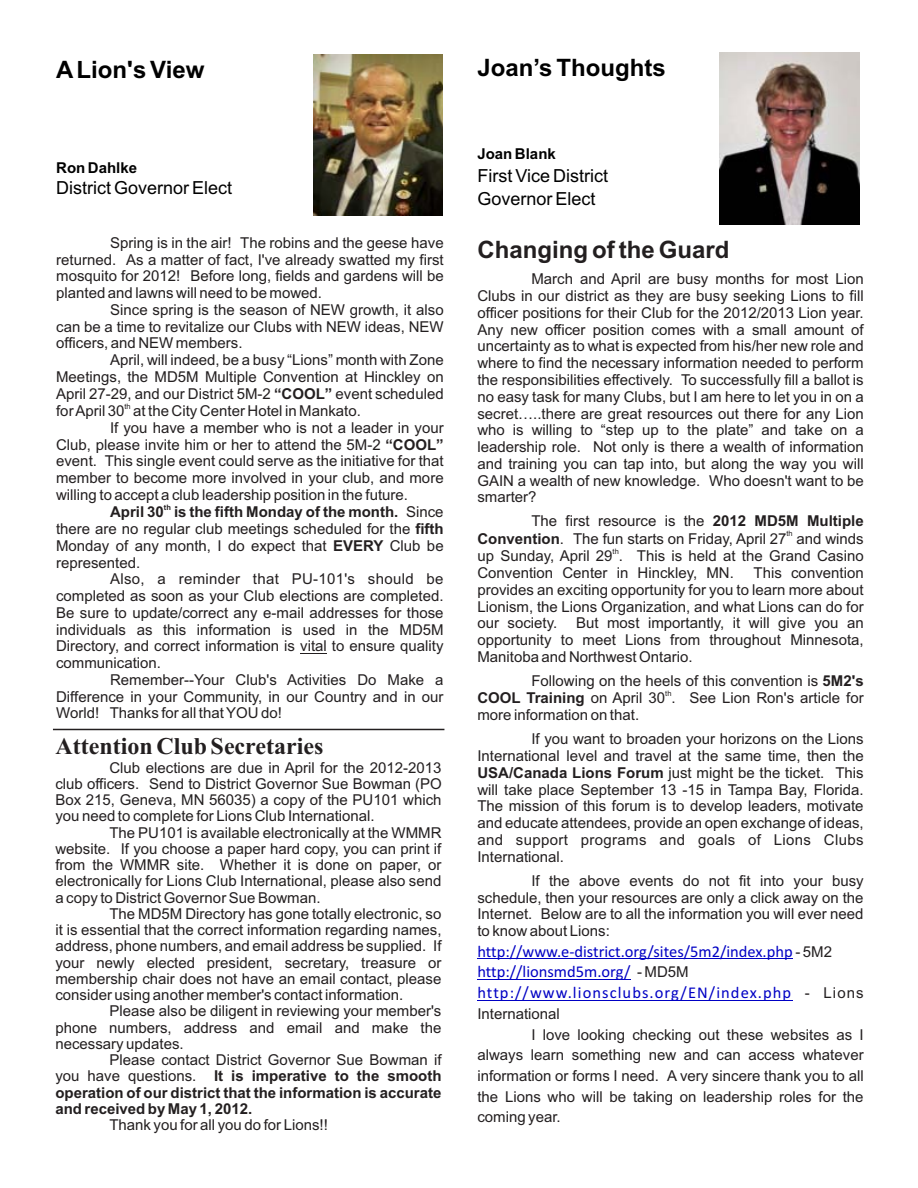
<style>
.page{position:relative;width:918px;height:1188px;background:#fff}
.page>*{position:absolute;margin:0;border:0;box-sizing:border-box;transform-origin:0 0}
.t1{font:700 24px "Arial";color:#000}
.t2{font:700 24px "Times New Roman";color:#231f20}
.t3{font:700 24px "Arial";color:#231f20}
.t4{font:18px/23.1px "Arial";color:#000}
.t5{font:16.5px/20.7px "Calibri";color:#0000c4}
.t6{font:15px/16.8px "Arial";color:#231f20;text-align:justify}
.t7{font:700 15px "Arial";color:#231f20}
.t8{font:15px "Arial";letter-spacing:.02em;color:#231f20}
.t9{font:700 15px "Arial";color:#000}
.t10{font:7.5px "Arial";color:#231f20}
.t11{font:700 7.5px "Arial";color:#231f20}
.s1{font-weight:700}
.s2{font-weight:400}
.s3{font-family:"Arial";font-size:15px;color:#231f20}
</style>
<div class="page">
<img style="left:314px;top:54px;width:128px;height:162px">
<svg style="left:300px;top:653px;width:27px;height:1px"></svg>
<hr style="left:477px;top:958px;width:316px;height:1px;background:#0000c4">
<hr style="left:477px;top:979px;width:154px;height:1px;background:#0000c4">
<hr style="left:477px;top:1000px;width:316px;height:1px;background:#0000c4">
<img style="left:720px;top:52px;width:139px;height:173px">
<hr style="left:53px;top:729px;width:391px;height:1px;background:#231f20">
<p class="t1" style="left:56px;top:60px;width:150px">A Lion's View</p>
<p class="t9" style="left:56px;top:163px;width:82px">Ron Dahlke</p>
<p class="t4" style="left:56px;top:177px;width:178px">District Governor Elect</p>
<p class="t6" style="left:110px;top:236px;width:335px">Spring is in the air! The robins and the geese have</p>
<p class="t6" style="left:56px;top:252px;width:389px">returned. As a matter of fact, I've already swatted my first</p>
<p class="t6" style="left:56px;top:269px;width:389px">mosquito for 2012! Before long, fields and gardens will be</p>
<p class="t6" style="left:56px;top:286px;width:267px">planted and lawns will need to be mowed.</p>
<p class="t6" style="left:110px;top:303px;width:335px">Since spring is the season of NEW growth, it also</p>
<p class="t6" style="left:56px;top:319px;width:389px">can be a time to revitalize our Clubs with NEW ideas, NEW</p>
<p class="t6" style="left:56px;top:336px;width:188px">officers, and NEW members.</p>
<p class="t6" style="left:110px;top:353px;width:335px">April, will indeed, be a busy “Lions” month with Zone</p>
<p class="t6" style="left:56px;top:370px;width:389px">Meetings, the MD5M Multiple Convention at Hinckley on</p>
<p class="t6" style="left:56px;top:386px;width:389px">April 27-29, and our District 5M-2 <span class="s1">“COOL”</span> event scheduled</p>
<p class="t10" style="left:125px;top:403px;width:8px">th</p>
<p class="t6" style="left:56px;top:404px;width:306px">for April 30 at the City Center Hotel in Mankato.</p>
<p class="t6" style="left:110px;top:421px;width:335px">If you have a member who is not a leader in your</p>
<p class="t6" style="left:56px;top:437px;width:389px">Club, please invite him or her to attend the 5M-2 <span class="s1">“COOL”</span></p>
<p class="t6" style="left:56px;top:454px;width:389px">event. This single event could serve as the initiative for that</p>
<p class="t6" style="left:56px;top:471px;width:389px">member to become more involved in your club, and more</p>
<p class="t6" style="left:56px;top:488px;width:353px">willing to accept a club leadership position in the future.</p>
<p class="t11" style="left:164px;top:504px;width:9px">th</p>
<p class="t7" style="left:110px;top:506px;width:335px">April 30 is the fifth Monday of the month. <span class="s2">Since</span></p>
<p class="t6" style="left:56px;top:522px;width:389px">there are no regular club meetings scheduled for the <span class="s1">fifth</span></p>
<p class="t6" style="left:56px;top:539px;width:389px">Monday of any month, I do expect that <span class="s1">EVERY</span> Club be</p>
<p class="t6" style="left:56px;top:555px;width:86px">represented.</p>
<p class="t8" style="left:110px;top:573px;width:335px">Also, a reminder that PU-101's should be</p>
<p class="t6" style="left:56px;top:589px;width:389px">completed as soon as your Club elections are completed.</p>
<p class="t6" style="left:56px;top:606px;width:389px">Be sure to update/correct any e-mail addresses for those</p>
<p class="t6" style="left:56px;top:622px;width:389px">individuals as this information is used in the MD5M</p>
<p class="t6" style="left:56px;top:639px;width:389px">Directory, and correct information is vital to ensure quality</p>
<p class="t6" style="left:56px;top:656px;width:107px">communication.</p>
<p class="t6" style="left:110px;top:673px;width:335px">Remember--Your Club's Activities Do Make a</p>
<p class="t6" style="left:56px;top:689px;width:389px">Difference in your Community, in our Country and in our</p>
<p class="t6" style="left:56px;top:706px;width:227px">World! Thanks for all that YOU do!</p>
<p class="t2" style="left:55px;top:738px;width:270px">Attention Club Secretaries</p>
<p class="t6" style="left:109px;top:760px;width:334px">Club elections are due in April for the 2012-2013</p>
<p class="t6" style="left:55px;top:777px;width:388px">club officers. Send to District Governor Sue Bowman (PO</p>
<p class="t6" style="left:55px;top:793px;width:388px">Box 215, Geneva, MN 56035) a copy of the PU101 which</p>
<p class="t6" style="left:55px;top:809px;width:321px">you need to complete for Lions Club International.</p>
<p class="t6" style="left:109px;top:825px;width:334px">The PU101 is available electronically at the WMMR</p>
<p class="t6" style="left:55px;top:842px;width:388px">website. If you choose a paper hard copy, you can print if</p>
<p class="t6" style="left:55px;top:858px;width:388px">from the WMMR site. Whether it is done on paper, or</p>
<p class="t6" style="left:55px;top:874px;width:388px">electronically for Lions Club International, please also send</p>
<p class="t6" style="left:55px;top:890px;width:267px">a copy to District Governor Sue Bowman.</p>
<p class="t6" style="left:109px;top:907px;width:334px">The MD5M Directory has gone totally electronic, so</p>
<p class="t6" style="left:55px;top:923px;width:388px">it is essential that the correct information regarding names,</p>
<p class="t6" style="left:55px;top:939px;width:388px">address, phone numbers, and email address be supplied. If</p>
<p class="t6" style="left:55px;top:955px;width:388px">your newly elected president, secretary, treasure or</p>
<p class="t6" style="left:55px;top:972px;width:388px">membership chair does not have an email contact, please</p>
<p class="t6" style="left:55px;top:988px;width:350px">consider using another member's contact information.</p>
<p class="t6" style="left:109px;top:1004px;width:334px">Please also be diligent in reviewing your member's</p>
<p class="t6" style="left:55px;top:1020px;width:388px">phone numbers, address and email and make the</p>
<p class="t6" style="left:55px;top:1037px;width:130px">necessary updates.</p>
<p class="t6" style="left:109px;top:1053px;width:334px">Please contact District Governor Sue Bowman if</p>
<p class="t7" style="left:55px;top:1070px;width:388px"><span class="s2">you have questions.</span> It is imperative to the smooth</p>
<p class="t7" style="left:55px;top:1087px;width:388px">operation of our district that the information is accurate</p>
<p class="t7" style="left:55px;top:1103px;width:198px">and received by May 1, 2012.</p>
<p class="t6" style="left:109px;top:1118px;width:220px">Thank you for all you do for Lions!!</p>
<p class="t1" style="left:477px;top:59px;width:190px">Joan’s Thoughts</p>
<p class="t9" style="left:477px;top:148px;width:80px">Joan Blank</p>
<p class="t4" style="left:477px;top:166px;width:132px">First Vice District<br>Governor Elect</p>
<p class="t3" style="left:477px;top:240px;width:253px">Changing of the Guard</p>
<p class="t6" style="left:477px;top:272px;width:388px;text-indent:54px">March and April are busy months for most Lion Clubs in our district as they are busy seeking Lions to fill officer positions for their Club for the 2012/2013 Lion year.<br>Any new officer position comes with a small amount of uncertainty as to what is expected from his/her new role and where to find the necessary information needed to perform the responsibilities effectively. To successfully fill a ballot is no easy task for many Clubs, but I am here to let you in on a secret…..there are great resources out there for any Lion who is willing to “step up to the plate” and take on a leadership role. Not only is there a wealth of information and training you can tap into, but along the way you will GAIN a wealth of new knowledge. Who doesn't want to be smarter?</p>
<p class="t6" style="left:531px;top:514px;width:334px">The first resource is the <span class="s1">2012 MD5M Multiple</span></p>
<p class="t10" style="left:787px;top:531px;width:8px">th</p>
<p class="t6" style="left:477px;top:532px;width:388px"><span class="s1">Convention</span>. The fun starts on Friday, April 27 and winds</p>
<p class="t10" style="left:613px;top:548px;width:8px">th</p>
<p class="t6" style="left:477px;top:549px;width:388px">up Sunday, April 29 . This is held at the Grand Casino<br>Convention Center in Hinckley, MN.</p>
<p class="t6" style="left:477px;top:566px;width:388px;text-indent:276px">This convention provides an exciting opportunity for you to learn more about Lionism, the Lions Organization, and what Lions can do for our society. But most importantly, it will give you an opportunity to meet Lions from throughout Minnesota, Manitoba and Northwest Ontario.</p>
<p class="t6" style="left:531px;top:674px;width:334px">Following on the heels of this convention is <span class="s1">5M2's</span></p>
<p class="t10" style="left:665px;top:691px;width:8px">th</p>
<p class="t6" style="left:477px;top:691px;width:388px"><span class="s1">COOL Training</span> on April 30 . See Lion Ron's article for more information on that.</p>
<p class="t6" style="left:477px;top:732px;width:388px;text-indent:54px">If you want to broaden your horizons on the Lions International level and travel at the same time, then the <span class="s1">USA/Canada Lions Forum</span> just might be the ticket. This will take place September 13 -15 in Tampa Bay, Florida.<br>The mission of this forum is to develop leaders, motivate and educate attendees, provide an open exchange of ideas, and support programs and goals of Lions Clubs International.</p>
<p class="t6" style="left:477px;top:874px;width:388px;text-indent:54px">If the above events do not fit into your busy schedule, then your resources are only a click away on the Internet. Below are to all the information you will ever need to know about Lions:</p>
<p class="t5" style="left:477px;top:942px;width:356px">http://www.e-district.org/sites/5m2/index.php <span class="s3">- 5M2 </span>http://lionsmd5m.org/ <span class="s3">- MD5M </span>http://www.lionsclubs.org/EN/index.php</p>
<p class="t6" style="left:805px;top:986px;width:60px">- Lions</p>
<p class="t6" style="left:477px;top:1007px;width:84px">International</p>
<p class="t6" style="left:531px;top:1027px;width:334px">I love looking checking out these websites as I</p>
<p class="t6" style="left:477px;top:1048px;width:388px">always learn something new and can access whatever</p>
<p class="t6" style="left:477px;top:1069px;width:388px">information or forms I need. A very sincere thank you to all</p>
<p class="t6" style="left:477px;top:1089px;width:388px">the Lions who will be taking on leadership roles for the</p>
<p class="t6" style="left:477px;top:1110px;width:85px">coming year.</p>
</div>
